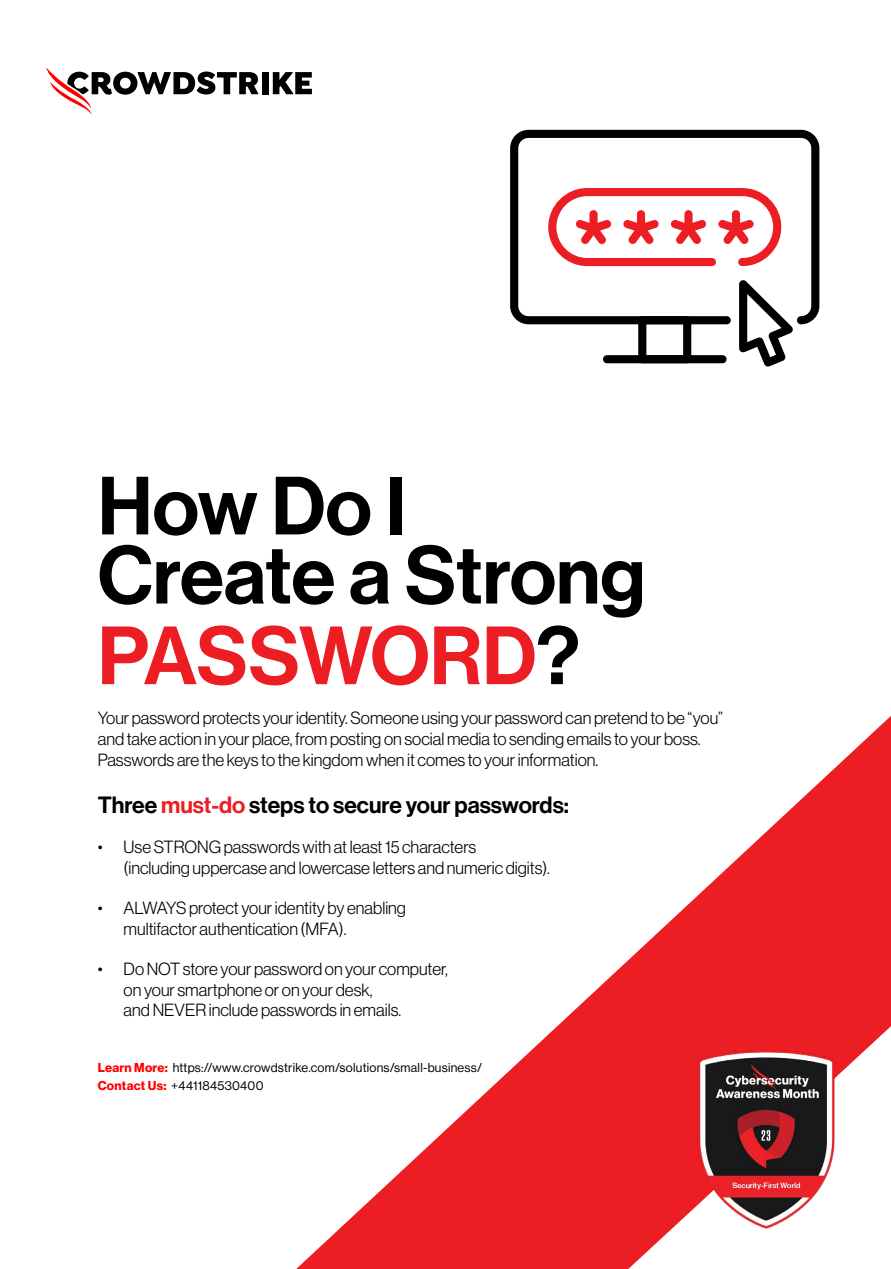
<style>
.page{position:relative;width:891px;height:1269px;background:#fff}
.page>*{position:absolute;margin:0;border:0;box-sizing:border-box;transform-origin:0 0}
.t1{font:500 80.62px/69.1px "Haas Grot Disp 65";color:#000}
.t2{font:500 80.62px "Haas Grot Disp 65";letter-spacing:-.01em;color:#ed1d24}
.t3{font:500 23.02px "Haas Grot Disp 65";color:#000}
.t4{font:300 17.25px/20.7px "Haas Grot Disp 45";color:#000}
.t5{font:12.67px/18.1px "Haas Grot Disp 55 Roman";letter-spacing:.02em;color:#000}
.s1{color:#000}
.s2{color:#ed1d24}
.s3{font-family:"Haas Grot Disp 75";font-weight:700;color:#f00}
</style>
<div class="page">
<svg style="left:296px;top:716px;width:595px;height:553px"></svg>
<div style="left:262px;top:72px;width:7px;height:22px;background:#000"></div>
<svg style="left:273px;top:72px;width:39px;height:22px"></svg>
<svg style="left:46px;top:67px;width:212px;height:48px"></svg>
<img style="left:684px;top:1047px;width:168px;height:185px">
<svg style="left:739px;top:324px;width:54px;height:43px"></svg>
<svg style="left:510px;top:130px;width:309px;height:194px"></svg>
<svg style="left:638px;top:316px;width:53px;height:39px"></svg>
<div style="left:603px;top:355px;width:124px;height:8px;background:#000;border-radius:4px"></div>
<svg style="left:548px;top:188px;width:233px;height:78px"></svg>
<h1 class="t1" style="left:98px;top:473px;width:549px">How Do I<br>Create a Strong</h1>
<h1 class="t2" style="left:98px;top:609px;width:484px">PASSWORD<span class="s1">?</span></h1>
<p class="t4" style="left:98px;top:708px;width:627px">Your password protects your identity. Someone using your password can pretend to be “you” and take action in your place, from posting on social media to sending emails to your boss.<br>Passwords are the keys to the kingdom when it comes to your information.</p>
<h2 class="t3" style="left:98px;top:791px;width:473px">Three <span class="s2">must-do</span> steps to secure your passwords:</h2>
<p class="t4" style="left:124px;top:837px;width:428px;text-indent:-26px">• Use STRONG passwords with at least 15 characters<br>(including uppercase and lowercase letters and numeric digits).</p>
<p class="t4" style="left:124px;top:898px;width:284px;text-indent:-26px">• ALWAYS protect your identity by enabling multifactor authentication (MFA).</p>
<p class="t4" style="left:124px;top:959px;width:326px;text-indent:-26px">• Do NOT store your password on your computer, on your smartphone or on your desk,<br>and NEVER include passwords in emails.</p>
<p class="t5" style="left:98px;top:1059px;width:386px"><span class="s3">Learn More:</span> https://www.crowdstrike.com/solutions/small-business/<br><span class="s3">Contact Us:</span> +441184530400</p>
</div>
